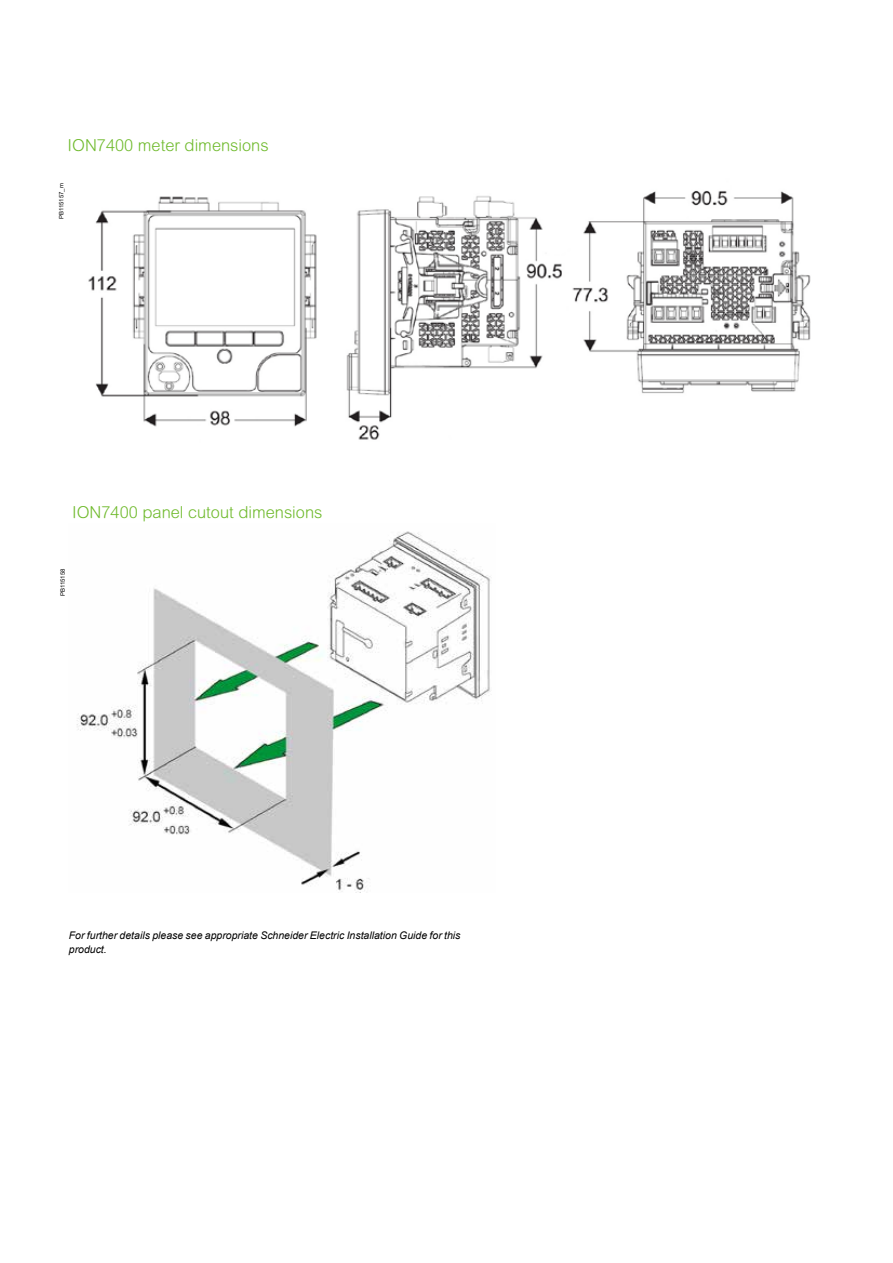
<style>
.page{position:relative;width:893px;height:1263px;background:#fff}
.page>*{position:absolute;margin:0;border:0;box-sizing:border-box;transform-origin:0 0}
.t1{font:300 16.5px "Arial Rounded MT Std";color:#6fba2c}
.t2{font:italic 10.5px/14.4px "Arial";color:#000}
.t3{font:6px "Arial";color:#000}
</style>
<div class="page">
<img style="left:88px;top:190px;width:723px;height:250px">
<img style="left:77px;top:531px;width:414px;height:362px">
<h1 class="t1" style="left:68px;top:136px;width:203px">ION7400 meter dimensions</h1>
<p class="t3" style="left:57px;top:219px;width:37px;rotate:-90deg">PB115157_m</p>
<h1 class="t1" style="left:72px;top:502px;width:252px">ION7400 panel cutout dimensions</h1>
<p class="t3" style="left:59px;top:596px;width:29px;rotate:-90deg">PB115158</p>
<p class="t2" style="left:69px;top:928px;width:393px">For further details please see appropriate Schneider Electric Installation Guide for this product.</p>
</div>
